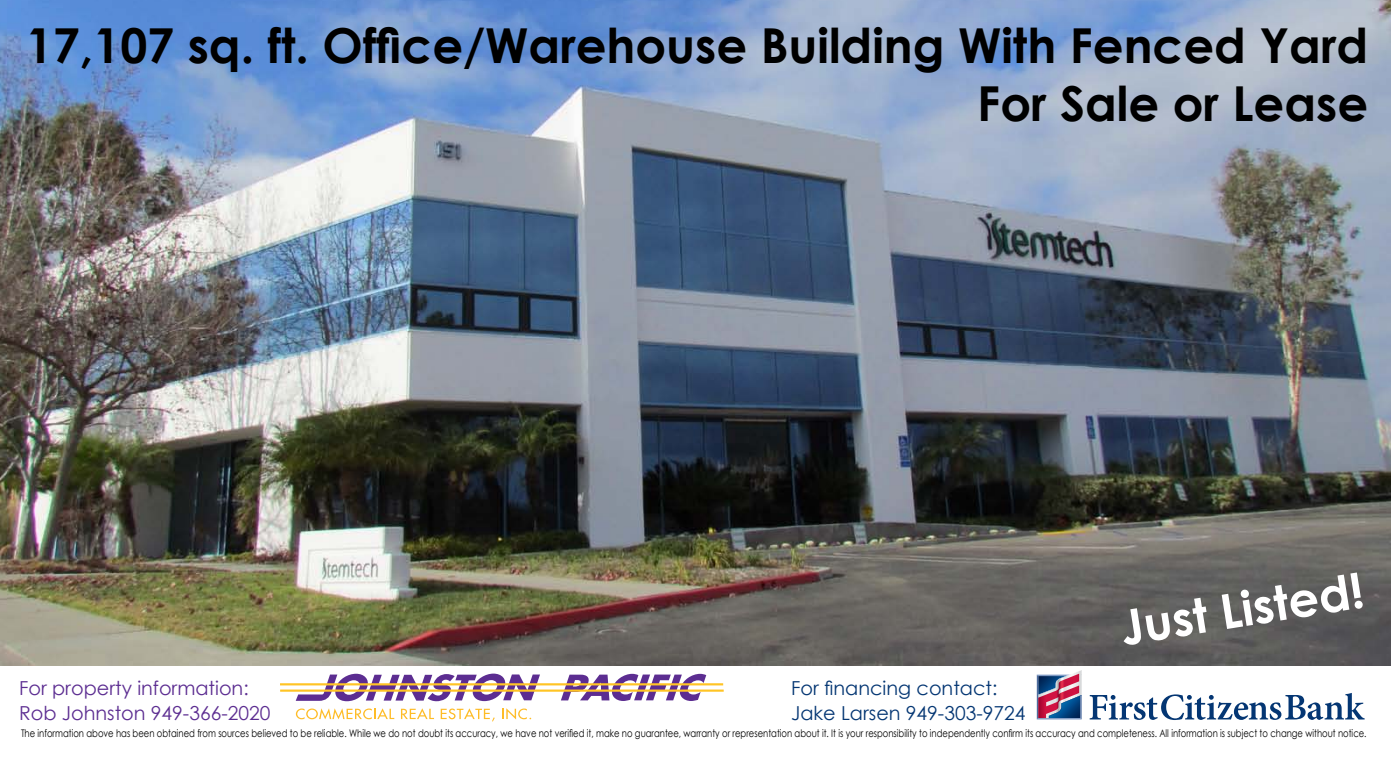
<style>
.page{position:relative;width:1391px;height:762px;background:#fff}
.page>*{position:absolute;margin:0;border:0;box-sizing:border-box;transform-origin:0 0}
.t1{font:700 48.12px/57.8px "Century Gothic";color:#000;text-align:right}
.t2{font:700 48.12px "Century Gothic";color:#fff}
.t3{font:19.25px/24.5px "Century Gothic";color:#5c2d91}
.t4{font:19.25px/24.5px "Century Gothic";color:#043673}
.t5{font:10.5px "Century Gothic";color:#000;scale:.8 1}
</style>
<div class="page">
<img style="left:0;top:0;width:1390px;height:665px">
<svg style="left:1036px;top:670px;width:45px;height:49px;background:#8b6a8f"></svg>
<svg style="left:1089px;top:693px;width:275px;height:26px"></svg>
<svg style="left:296px;top:673px;width:244px;height:28px"></svg>
<svg style="left:561px;top:673px;width:145px;height:27px"></svg>
<svg style="left:296px;top:708px;width:98px;height:11px"></svg>
<svg style="left:401px;top:708px;width:33px;height:10px"></svg>
<svg style="left:441px;top:708px;width:54px;height:13px"></svg>
<svg style="left:502px;top:708px;width:29px;height:11px"></svg>
<hr style="left:280px;top:683px;width:443px;height:2px;background:#ffc425">
<hr style="left:280px;top:689px;width:443px;height:2px;background:#ffc425">
<h1 class="t1" style="left:26px;top:14px;width:1343px">17,107 sq. ft. Office/Warehouse Building With Fenced Yard<br>For Sale or Lease</h1>
<h1 class="t2" style="left:1114px;top:591px;width:247px;rotate:-9deg">Just Listed!</h1>
<h2 class="t3" style="left:19px;top:675px;width:253px">For property information:<br>Rob Johnston 949-366-2020</h2>
<h2 class="t4" style="left:791px;top:675px;width:236px">For financing contact:<br>Jake Larsen 949-303-9724</h2>
<p class="t5" style="left:21px;top:725px;width:1683px">The information above has been obtained from sources believed to be reliable. While we do not doubt its accuracy, we have not verified it, make no guarantee, warranty or representation about it. It is your responsibility to independently confirm its accuracy and completeness. All information is subject to change without notice.</p>
</div>
